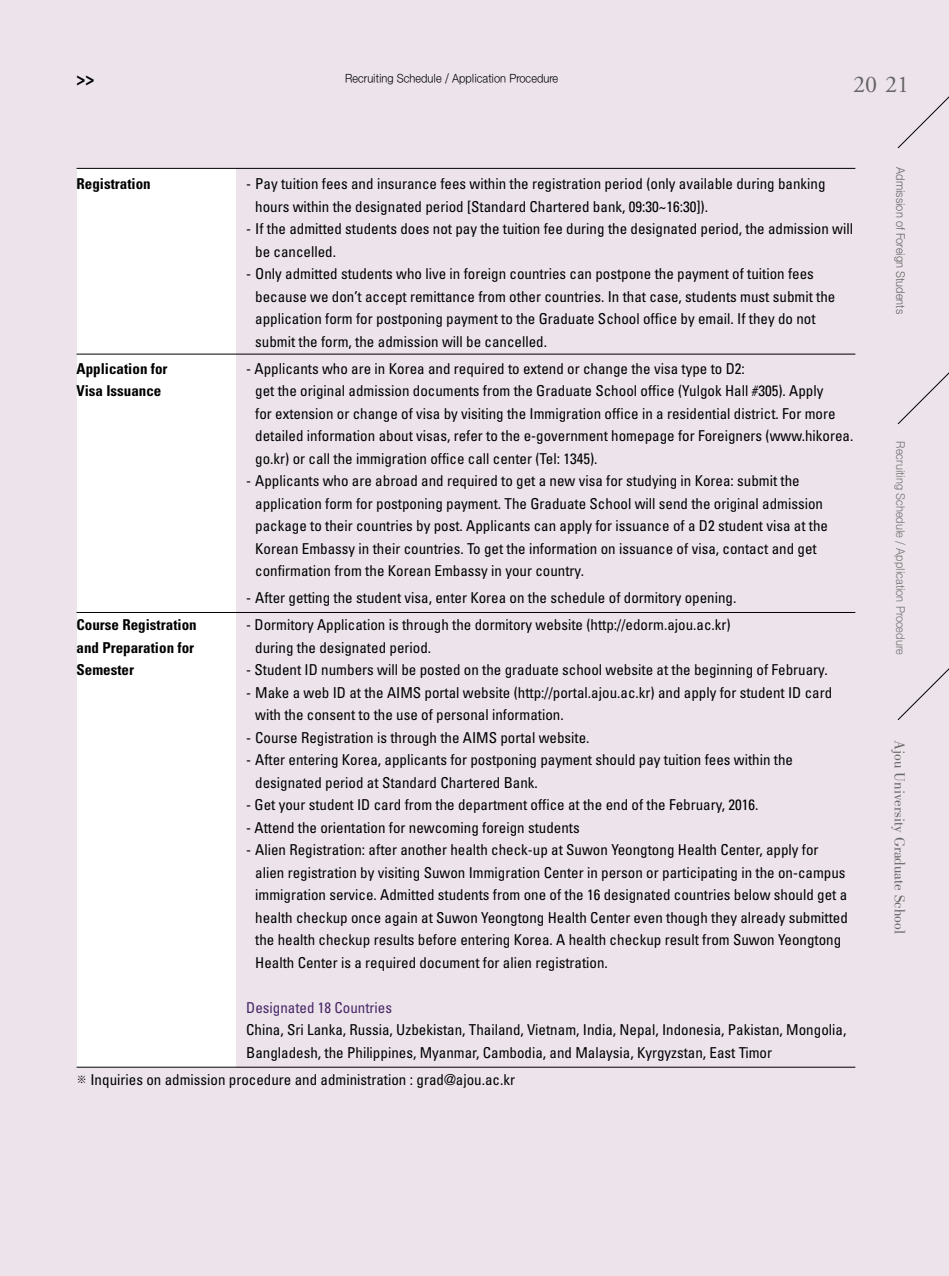
<style>
.page{position:relative;width:949px;height:1276px;background:#fff}
.page>*{position:absolute;margin:0;border:0;box-sizing:border-box;transform-origin:0 0}
.t1{font:24px "Adobe Garamond Pro";color:#666464}
.t2{font:700 condensed 18px "Univers";color:#000}
.t3{font:condensed 15px/22.5px "Univers";color:#000}
.t4{font:700 condensed 15px "Univers";color:#000}
.t5{font:15px "Bodoni Std";color:#666464}
.t6{font:condensed 15px "Univers";color:#482767}
.t7{font:300 12px "SD Gothic Std";color:#000;scale:.95 1}
.t8{font:300 12px "SD Gothic Std";color:#727171;scale:.95 1}
.t9{font:300 12px "SD Gothic Std";color:#666464;scale:.95 1}
.s1{font-family:"SD Gothic Std";font-weight:300;font-stretch:normal;font-size:12.3px}
</style>
<div class="page">
<div style="left:0;top:0;width:948px;height:1276px;background:#ece3eb"></div>
<div style="left:77px;top:168px;width:158px;height:899px;background:#fff"></div>
<svg style="left:897px;top:97px;width:51px;height:52px"></svg>
<svg style="left:897px;top:373px;width:51px;height:51px"></svg>
<svg style="left:897px;top:669px;width:51px;height:51px"></svg>
<hr style="left:77px;top:168px;width:778px;height:1px;background:#000">
<hr style="left:77px;top:354px;width:778px;height:1px;background:#000">
<hr style="left:77px;top:1066px;width:778px;height:1px;background:#000">
<hr style="left:77px;top:612px;width:778px;height:1px;background:#000">
<p class="t2" style="left:77px;top:67px;width:19px">&gt;&gt;</p>
<p class="t7" style="left:345px;top:72px;width:226px">Recruiting Schedule / Application Procedure</p>
<h1 class="t1" style="left:853px;top:70px;width:57px">20 21</h1>
<p class="t4" style="left:77px;top:174px;width:76px">Registration</p>
<p class="t3" style="left:255px;top:172px;width:571px;text-indent:-9px">- Pay tuition fees and insurance fees within the registration period (only available during banking hours within the designated period [Standard Chartered bank, 09:30~16:30]).</p>
<p class="t3" style="left:255px;top:217px;width:599px;text-indent:-9px">- If the admitted students does not pay the tuition fee during the designated period, the admission will be cancelled.</p>
<p class="t3" style="left:255px;top:262px;width:581px;text-indent:-9px">- Only admitted students who live in foreign countries can postpone the payment of tuition fees because we don’t accept remittance from other countries. In that case, students must submit the application form for postponing payment to the Graduate School office by email. If they do not submit the form, the admission will be cancelled.</p>
<p class="t4" style="left:77px;top:359px;width:92px">Application for</p>
<p class="t3" style="left:246px;top:357px;width:500px">- Applicants who are in Korea and required to extend or change the visa type to D2:</p>
<p class="t4" style="left:77px;top:381px;width:86px">Visa Issuance</p>
<p class="t3" style="left:255px;top:379px;width:599px">get the original admission documents from the Graduate School office (Yulgok Hall #305). Apply<br>for extension or change of visa by visiting the Immigration office in a residential district. For more detailed information about visas, refer to the e-government homepage for Foreigners (www.hikorea. go.kr) or call the immigration office call center (Tel: 1345).</p>
<p class="t3" style="left:255px;top:469px;width:574px;text-indent:-9px">- Applicants who are abroad and required to get a new visa for studying in Korea: submit the application form for postponing payment. The Graduate School will send the original admission package to their countries by post. Applicants can apply for issuance of a D2 student visa at the Korean Embassy in their countries. To get the information on issuance of visa, contact and get confirmation from the Korean Embassy in your country.</p>
<p class="t3" style="left:246px;top:586px;width:491px">- After getting the student visa, enter Korea on the schedule of dormitory opening.</p>
<p class="t4" style="left:77px;top:615px;width:121px">Course Registration</p>
<p class="t3" style="left:246px;top:613px;width:486px">- Dormitory Application is through the dormitory website (http://edorm.ajou.ac.kr)</p>
<p class="t4" style="left:77px;top:638px;width:119px">and Preparation for</p>
<p class="t3" style="left:255px;top:636px;width:177px">during the designated period.</p>
<p class="t4" style="left:77px;top:660px;width:59px">Semester</p>
<p class="t3" style="left:246px;top:658px;width:582px">- Student ID numbers will be posted on the graduate school website at the beginning of February.</p>
<p class="t3" style="left:255px;top:681px;width:578px;text-indent:-9px">- Make a web ID at the AIMS portal website (http://portal.ajou.ac.kr) and apply for student ID card with the consent to the use of personal information.</p>
<p class="t3" style="left:246px;top:726px;width:345px">- Course Registration is through the AIMS portal website.</p>
<p class="t3" style="left:255px;top:748px;width:539px;text-indent:-9px">- After entering Korea, applicants for postponing payment should pay tuition fees within the designated period at Standard Chartered Bank.</p>
<p class="t3" style="left:246px;top:793px;width:513px">- Get your student ID card from the department office at the end of the February, 2016.</p>
<p class="t3" style="left:246px;top:816px;width:335px">- Attend the orientation for newcoming foreign students</p>
<p class="t3" style="left:255px;top:838px;width:594px;text-indent:-9px">- Alien Registration: after another health check-up at Suwon Yeongtong Health Center, apply for alien registration by visiting Suwon Immigration Center in person or participating in the on-campus immigration service. Admitted students from one of the 16 designated countries below should get a health checkup once again at Suwon Yeongtong Health Center even though they already submitted the health checkup results before entering Korea. A health checkup result from Suwon Yeongtong Health Center is a required document for alien registration.</p>
<p class="t6" style="left:246px;top:998px;width:147px">Designated 18 Countries</p>
<p class="t3" style="left:246px;top:1018px;width:601px">China, Sri Lanka, Russia, Uzbekistan, Thailand, Vietnam, India, Nepal, Indonesia, Pakistan, Mongolia,<br>Bangladesh, the Philippines, Myanmar, Cambodia, and Malaysia, Kyrgyzstan, East Timor</p>
<p class="t3" style="left:77px;top:1068px;width:440px"><span class="s1">※</span> Inquiries on admission procedure and administration : grad@ajou.ac.kr</p>
<p class="t9" style="left:906px;top:167px;width:156px;rotate:90deg">Admission of Foreign Students</p>
<p class="t8" style="left:906px;top:441px;width:226px;rotate:90deg">Recruiting Schedule / Application Procedure</p>
<p class="t5" style="left:907px;top:740px;width:195px;rotate:90deg">Ajou University Graduate School</p>
</div>
